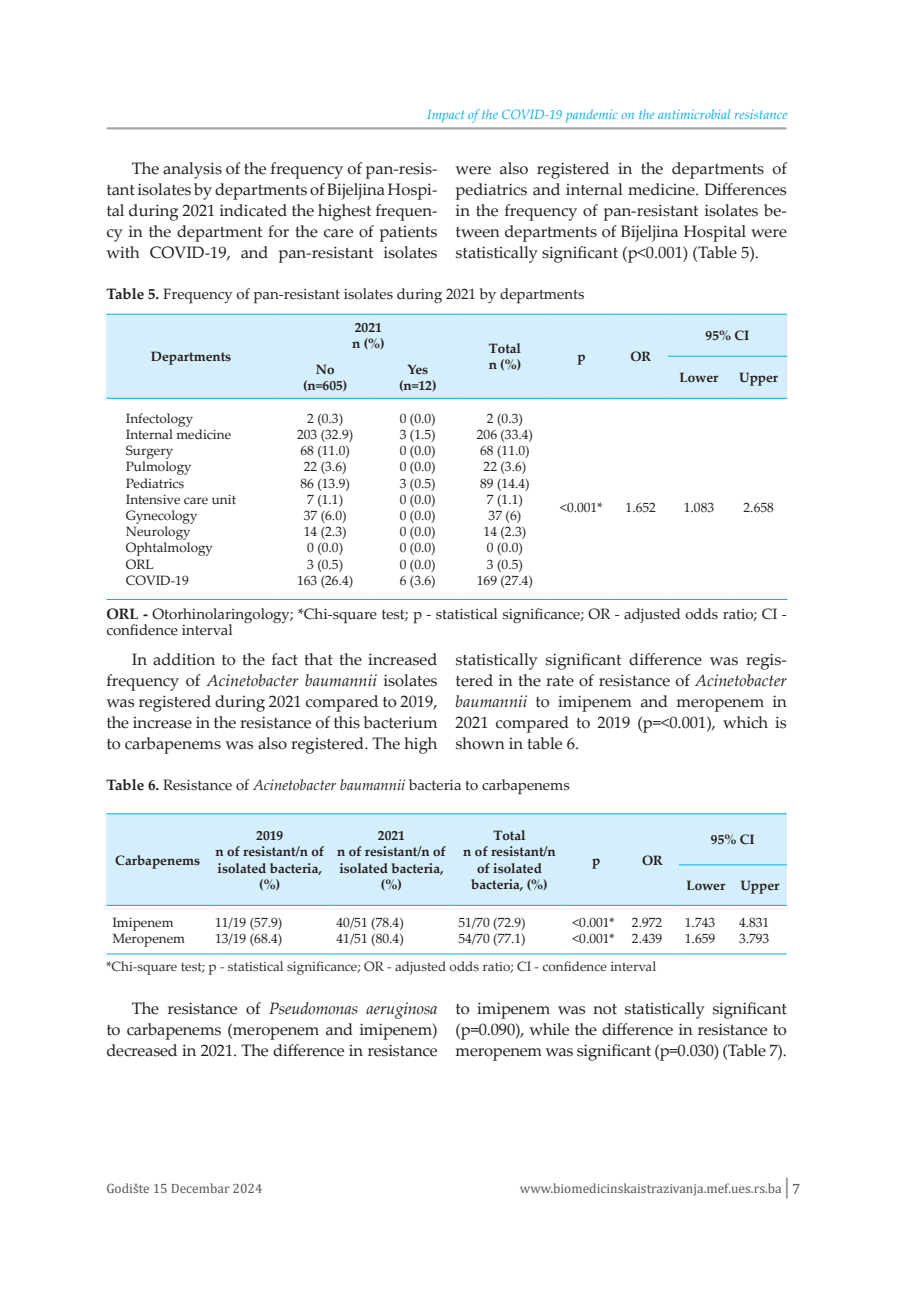
<style>
.page{position:relative;width:906px;height:1289px;background:#fff}
.page>*{position:absolute;margin:0;border:0;box-sizing:border-box;transform-origin:0 0}
.t1{font:16.5px/21px "Palatino Linotype";color:#231f20;text-align:justify}
.t2{font:15px/16.5px "Palatino Linotype";color:#231f20}
.t3{font:13.5px/16.2px "Palatino Linotype";color:#231f20}
.t4{font:700 13.5px/16.2px "Palatino Linotype";color:#231f20;text-align:center}
.t5{font:13.5px "Palatino Linotype";color:#312f30}
.t6{font:13.5px "Cambria";color:#57585a}
.t7{font:italic 13.5px "Palatino Linotype";color:#00aeef}
.s1{font-weight:700}
.s2{font-style:italic}
.s3{font-size:15px}
</style>
<div class="page">
<hr style="left:107px;top:127px;width:678px;height:2px;background:#a8a9ad">
<hr style="left:785px;top:1178px;width:3px;height:19px;background:#a8a9ad">
<div style="left:106px;top:315px;width:681px;height:83px;background:#d4effb"></div>
<hr style="left:106px;top:314px;width:170px;height:1px;background:#00aeef">
<hr style="left:276px;top:314px;width:98px;height:1px;background:#00aeef">
<hr style="left:374px;top:314px;width:87px;height:1px;background:#00aeef">
<hr style="left:461px;top:314px;width:88px;height:1px;background:#00aeef">
<hr style="left:549px;top:314px;width:65px;height:1px;background:#00aeef">
<hr style="left:614px;top:314px;width:54px;height:1px;background:#00aeef">
<hr style="left:668px;top:314px;width:62px;height:1px;background:#00aeef">
<hr style="left:730px;top:314px;width:57px;height:1px;background:#00aeef">
<hr style="left:106px;top:398px;width:170px;height:1px;background:#00aeef">
<hr style="left:276px;top:398px;width:98px;height:1px;background:#00aeef">
<hr style="left:374px;top:398px;width:87px;height:1px;background:#00aeef">
<hr style="left:461px;top:398px;width:88px;height:1px;background:#00aeef">
<hr style="left:549px;top:398px;width:65px;height:1px;background:#00aeef">
<hr style="left:614px;top:398px;width:54px;height:1px;background:#00aeef">
<hr style="left:668px;top:398px;width:62px;height:1px;background:#00aeef">
<hr style="left:730px;top:398px;width:57px;height:1px;background:#00aeef">
<hr style="left:106px;top:599px;width:170px;height:1px;background:#00aeef">
<hr style="left:276px;top:599px;width:98px;height:1px;background:#00aeef">
<hr style="left:374px;top:599px;width:87px;height:1px;background:#00aeef">
<hr style="left:461px;top:599px;width:88px;height:1px;background:#00aeef">
<hr style="left:549px;top:599px;width:65px;height:1px;background:#00aeef">
<hr style="left:614px;top:599px;width:54px;height:1px;background:#00aeef">
<hr style="left:668px;top:599px;width:62px;height:1px;background:#00aeef">
<hr style="left:730px;top:599px;width:57px;height:1px;background:#00aeef">
<hr style="left:668px;top:356px;width:62px;height:1px;background:#00aeef">
<hr style="left:730px;top:356px;width:57px;height:1px;background:#00aeef">
<div style="left:106px;top:814px;width:681px;height:91px;background:#d4effb"></div>
<div style="left:679px;top:813px;width:108px;height:51px;background:#d4effb"></div>
<hr style="left:106px;top:905px;width:103px;height:1px;background:#00aeef">
<hr style="left:209px;top:905px;width:121px;height:1px;background:#00aeef">
<hr style="left:330px;top:905px;width:122px;height:1px;background:#00aeef">
<hr style="left:452px;top:905px;width:114px;height:1px;background:#00aeef">
<hr style="left:566px;top:905px;width:60px;height:1px;background:#00aeef">
<hr style="left:626px;top:905px;width:53px;height:1px;background:#00aeef">
<hr style="left:679px;top:905px;width:54px;height:1px;background:#00aeef">
<hr style="left:733px;top:905px;width:54px;height:1px;background:#00aeef">
<hr style="left:106px;top:813px;width:103px;height:1px;background:#00aeef">
<hr style="left:209px;top:813px;width:121px;height:1px;background:#00aeef">
<hr style="left:330px;top:813px;width:122px;height:1px;background:#00aeef">
<hr style="left:452px;top:813px;width:114px;height:1px;background:#00aeef">
<hr style="left:566px;top:813px;width:60px;height:1px;background:#00aeef">
<hr style="left:626px;top:813px;width:53px;height:1px;background:#00aeef">
<hr style="left:106px;top:953px;width:103px;height:1px;background:#00aeef">
<hr style="left:209px;top:953px;width:121px;height:1px;background:#00aeef">
<hr style="left:330px;top:953px;width:122px;height:1px;background:#00aeef">
<hr style="left:452px;top:953px;width:114px;height:1px;background:#00aeef">
<hr style="left:566px;top:953px;width:60px;height:1px;background:#00aeef">
<hr style="left:626px;top:953px;width:53px;height:1px;background:#00aeef">
<hr style="left:679px;top:953px;width:54px;height:1px;background:#00aeef">
<hr style="left:733px;top:953px;width:54px;height:1px;background:#00aeef">
<hr style="left:679px;top:813px;width:54px;height:1px;background:#00aeef">
<hr style="left:733px;top:813px;width:54px;height:1px;background:#00aeef">
<hr style="left:679px;top:864px;width:54px;height:1px;background:#00aeef">
<hr style="left:733px;top:864px;width:54px;height:1px;background:#00aeef">
<p class="t7" style="left:427px;top:104px;width:362px">Impact of the COVID-19 pandemic on the antimicrobial resistance</p>
<p class="t1" style="left:106px;top:157px;width:333px;text-indent:26px">The analysis of the frequency of pan-resis&shy;tant isolates by departments of Bijeljina Hospi&shy;tal during 2021 indicated the highest frequen&shy;cy in the department for the care of patients with COVID-19, and pan-resistant isolates</p>
<p class="t1" style="left:455px;top:157px;width:333px">were also registered in the departments of pediatrics and internal medicine. Differences in the frequency of pan-resistant isolates be&shy;tween departments of Bijeljina Hospital were statistically significant (p&lt;0.001) (Table 5).</p>
<p class="t2" style="left:106px;top:285px;width:479px"><span class="s1">Table 5.</span> Frequency of pan-resistant isolates during 2021 by departments</p>
<p class="t4" style="left:151px;top:348px;width:82px">Departments</p>
<p class="t4" style="left:352px;top:319px;width:34px;text-align:left">2021 n (%)</p>
<p class="t4" style="left:705px;top:327px;width:45px">95% CI</p>
<p class="t4" style="left:488px;top:340px;width:34px;text-align:left">Total n (%)</p>
<p class="t4" style="left:577px;top:348px;width:10px">p</p>
<p class="t4" style="left:630px;top:348px;width:22px">OR</p>
<p class="t4" style="left:303px;top:361px;width:46px">No (n=605)</p>
<p class="t4" style="left:399px;top:361px;width:39px">Yes (n=12)</p>
<p class="t4" style="left:679px;top:369px;width:40px">Lower</p>
<p class="t4" style="left:739px;top:369px;width:41px">Upper</p>
<p class="t3" style="left:126px;top:409px;width:112px">Infectology<br>Internal medicine<br>Surgery<br>Pulmology<br>Pediatrics<br>Intensive care unit<br>Gynecology<br>Neurology<br>Ophtalmology<br>ORL<br>COVID-19</p>
<p class="t3" style="left:297px;top:409px;width:58px;text-align:center">2 (0.3)<br>203 (32.9)<br>68 (11.0)<br>22 (3.6)<br>86 (13.9)<br>7 (1.1)<br>37 (6.0)<br>14 (2.3)<br>0 (0.0)<br>3 (0.5)<br>163 (26.4)</p>
<p class="t3" style="left:400px;top:409px;width:37px;text-align:justify">0 (0.0)<br>3 (1.5)<br>0 (0.0)<br>0 (0.0)<br>3 (0.5)<br>0 (0.0)<br>0 (0.0)<br>0 (0.0)<br>0 (0.0)<br>0 (0.0)<br>6 (3.6)</p>
<p class="t3" style="left:477px;top:409px;width:58px;text-align:center">2 (0.3)<br>206 (33.4)<br>68 (11.0)<br>22 (3.6)<br>89 (14.4)<br>7 (1.1)<br>37 (6)<br>14 (2.3)<br>0 (0.0)<br>3 (0.5)<br>169 (27.4)</p>
<p class="t3" style="left:560px;top:498px;width:44px">&lt;0.001*</p>
<p class="t3" style="left:625px;top:498px;width:32px">1.652</p>
<p class="t3" style="left:684px;top:498px;width:32px">1.083</p>
<p class="t3" style="left:743px;top:498px;width:32px">2.658</p>
<p class="t2" style="left:106px;top:605px;width:682px"><span class="s1">ORL -</span> Otorhinolaringology; *Chi-square test; p - statistical significance; OR - adjusted odds ratio; CI - confidence interval</p>
<p class="t1" style="left:106px;top:648px;width:333px;text-indent:26px">In addition to the fact that the increased frequency of <span class="s2">Acinetobacter baumannii</span> isolates was registered during 2021 compared to 2019, the increase in the resistance of this bacterium to carbapenems was also registered. The high</p>
<p class="t1" style="left:455px;top:648px;width:333px">statistically significant difference was regis&shy;tered in the rate of resistance of <span class="s2">Acinetobacter baumannii</span> to imipenem and meropenem in 2021 compared to 2019 (p=&lt;0.001), which is shown in table 6.</p>
<p class="t2" style="left:106px;top:776px;width:465px"><span class="s1">Table 6.</span> Resistance of <span class="s2">Acinetobacter baumannii</span> bacteria to carbapenems</p>
<p class="t4" style="left:115px;top:851px;width:86px">Carbapenems</p>
<p class="t4" style="left:215px;top:827px;width:110px">2019<br>n of resistant/n of isolated bacteria, (%)</p>
<p class="t4" style="left:337px;top:827px;width:110px">2021<br>n of resistant/n of isolated bacteria, (%)</p>
<p class="t4" style="left:463px;top:827px;width:94px">Total<br>n of resistant/n of isolated bacteria, (%)</p>
<p class="t4" style="left:592px;top:851px;width:10px">p</p>
<p class="t4" style="left:642px;top:851px;width:22px">OR</p>
<p class="t4" style="left:711px;top:831px;width:45px">95% CI</p>
<p class="t4" style="left:686px;top:876px;width:94px">Lower Upper</p>
<p class="t3" style="left:112px;top:913px;width:74px">Imipenem<br>Meropenem</p>
<p class="t3" style="left:215px;top:913px;width:69px">11/19 (57.9)<br>13/19 (68.4)</p>
<p class="t3" style="left:336px;top:913px;width:69px">40/51 (78.4)<br>41/51 (80.4)</p>
<p class="t3" style="left:458px;top:913px;width:69px">51/70 (72.9)<br>54/70 (77.1)</p>
<p class="t3" style="left:572px;top:913px;width:44px">&lt;0.001* &lt;0.001*</p>
<p class="t3" style="left:632px;top:913px;width:32px">2.972<br>2.439</p>
<p class="t3" style="left:685px;top:913px;width:32px">1.743<br>1.659</p>
<p class="t3" style="left:739px;top:913px;width:32px">4.831<br>3.793</p>
<p class="t5" style="left:106px;top:956px;width:551px">*Chi-square test; p - statistical significance; OR - adjusted odds ratio; CI - confidence interval</p>
<p class="t1" style="left:106px;top:997px;width:333px;text-indent:26px">The resistance of <span class="s2">Pseudomonas aeruginosa </span>to carbapenems (meropenem and imipenem) decreased in 2021. The difference in resistance</p>
<p class="t1" style="left:455px;top:997px;width:333px">to imipenem was not statistically significant (p=0.090), while the difference in resistance to meropenem was significant (p=0.030) (Table 7).</p>
<p class="t6" style="left:106px;top:1180px;width:158px">Godište 15 Decembar 2024</p>
<p class="t6" style="left:520px;top:1180px;width:282px">www.biomedicinskaistrazivanja.mef.ues.rs.ba <span class="s3">7</span></p>
</div>
